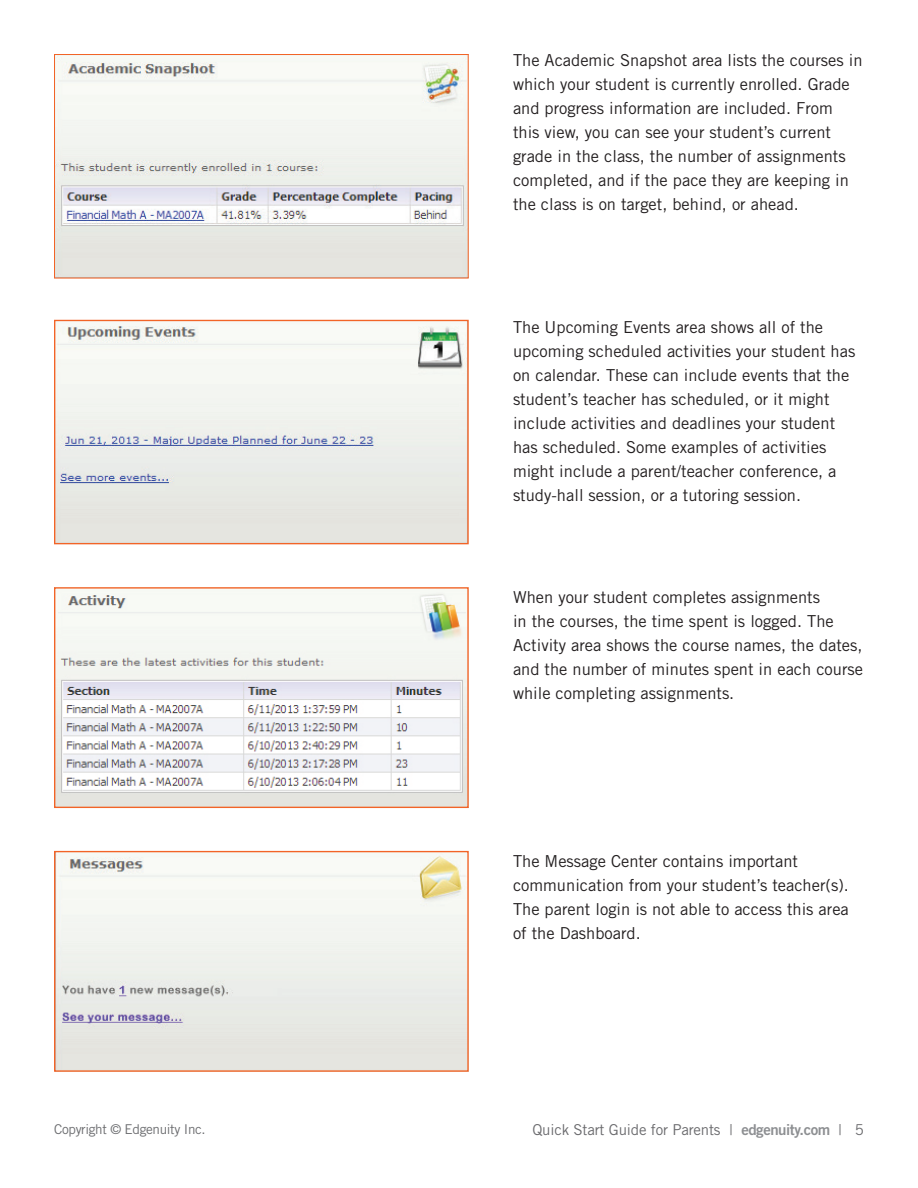
<style>
.page{position:relative;width:918px;height:1188px;background:#fff}
.page>*{position:absolute;margin:0;border:0;box-sizing:border-box;transform-origin:0 0}
.t1{font:16.5px/24px "Trade Gothic LT Std";color:#231f20}
.t2{font:15px "Trade Gothic LT Std";letter-spacing:-.01em;color:#6b6b6e}
.t3{font:13.5px "Trade Gothic LT Std";letter-spacing:-.025em;color:#6c6d70}
.s1{font-family:"Trade Gothic LT Std Bd 2";color:#8d8f92}
</style>
<div class="page">
<img style="left:56px;top:56px;width:411px;height:221px">
<div style="left:54px;top:54px;width:415px;height:225px;border:1px solid #f26427"></div>
<img style="left:56px;top:322px;width:411px;height:220px">
<div style="left:54px;top:320px;width:415px;height:224px;border:1px solid #f26427"></div>
<img style="left:56px;top:589px;width:411px;height:217px">
<div style="left:54px;top:587px;width:415px;height:221px;border:1px solid #f26427"></div>
<img style="left:56px;top:853px;width:411px;height:217px">
<div style="left:54px;top:851px;width:415px;height:221px;border:1px solid #f26427"></div>
<p class="t1" style="left:513px;top:48px;width:351px">The Academic Snapshot area lists the courses in which your student is currently enrolled. Grade and progress information are included. From this view, you can see your student’s current grade in the class, the number of assignments completed, and if the pace they are keeping in the class is on target, behind, or ahead.</p>
<p class="t1" style="left:513px;top:315px;width:344px">The Upcoming Events area shows all of the upcoming scheduled activities your student has on calendar. These can include events that the student’s teacher has scheduled, or it might include activities and deadlines your student has scheduled. Some examples of activities might include a parent/teacher conference, a study-hall session, or a tutoring session.</p>
<p class="t1" style="left:513px;top:585px;width:352px">When your student completes assignments<br>in the courses, the time spent is logged. The Activity area shows the course names, the dates, and the number of minutes spent in each course while completing assignments.</p>
<p class="t1" style="left:513px;top:849px;width:337px">The Message Center contains important communication from your student’s teacher(s).<br>The parent login is not able to access this area of the Dashboard.</p>
<p class="t3" style="left:54px;top:1121px;width:153px">Copyright © Edgenuity Inc.</p>
<p class="t2" style="left:532px;top:1121px;width:333px">Quick Start Guide for Parents | <span class="s1">edgenuity.com</span> | 5</p>
</div>
